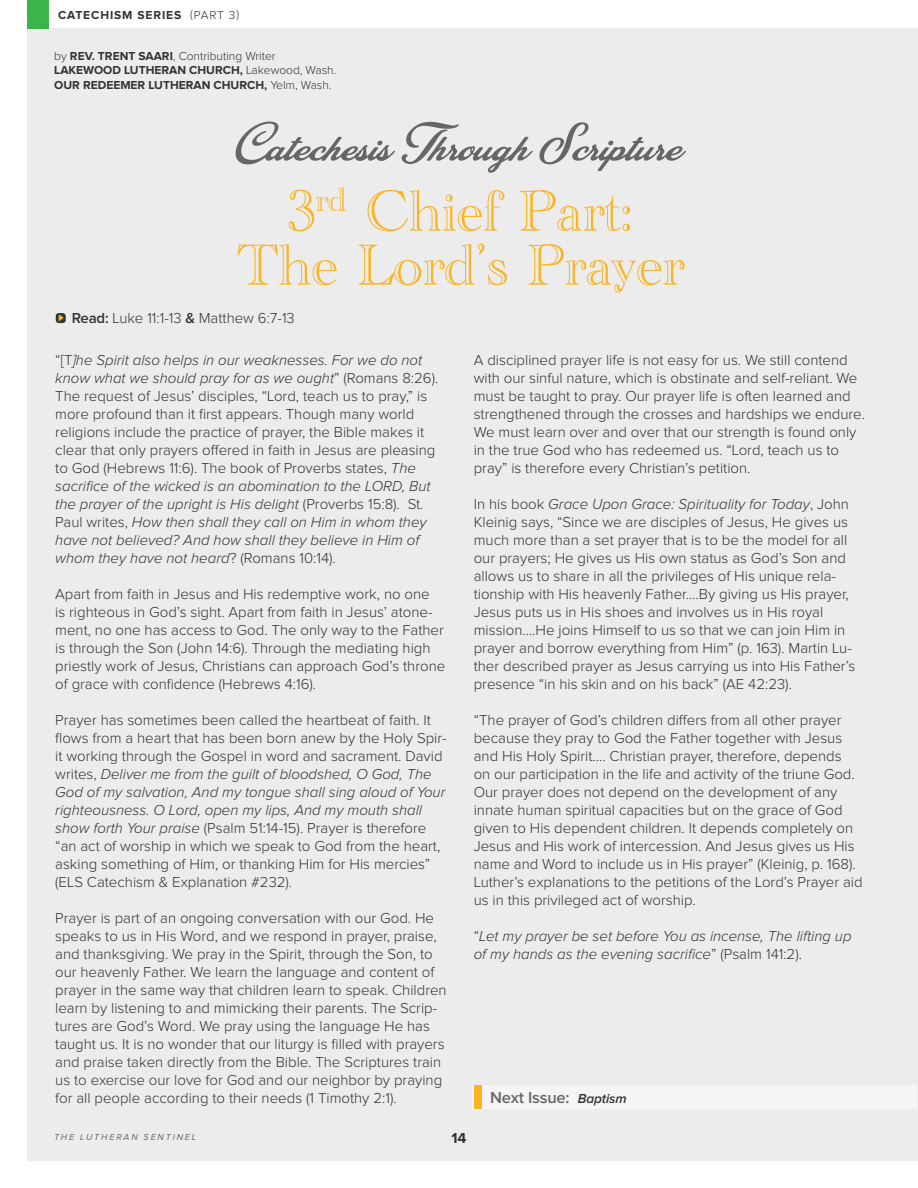
<style>
.page{position:relative;width:918px;height:1188px;background:#fff}
.page>*{position:absolute;margin:0;border:0;box-sizing:border-box;transform-origin:0 0}
.t1{font:60px/54px "Academy Engraved Let Plain";letter-spacing:-.01em;color:#fcb424;text-align:center}
.t2{font:600 16.5px "Proxima Nova";letter-spacing:-.01em;color:#666}
.t3{font:300 15px/18px "Proxima Nova";color:#333}
.t4{font:italic 300 15px/18px "Proxima Nova";color:#333}
.t5{font:700 15px "Proxima Nova";color:#333}
.t6{font:700 12px/14.4px "Proxima Nova";color:#333}
.t7{font:700 12px "Proxima Nova";letter-spacing:.075em;color:#333}
.t8{font:italic 9px "Proxima Nova";letter-spacing:.2em;color:#666}
.s1{font-weight:300}
.s2{font-weight:600}
.s3{font-style:italic}
.s4{font-style:normal}
.s5{font-style:italic;font-size:13.5px;color:#333}
</style>
<div class="page">
<div style="left:28px;top:28px;width:890px;height:1132px;background:#ececec"></div>
<svg style="left:236px;top:122px;width:450px;height:51px"></svg>
<div style="left:472px;top:1085px;width:445px;height:24px;background:#f5f5f5"></div>
<div style="left:474px;top:1085px;width:7px;height:24px;background:#fcb424"></div>
<svg style="left:56px;top:313px;width:10px;height:10px"></svg>
<svg style="left:59px;top:314px;width:5px;height:7px"></svg>
<div style="left:28px;top:0;width:21px;height:28px;background:#39b54a"></div>
<p class="t7" style="left:58px;top:10px;width:183px">CATECHISM SERIES <span class="s1">(PART 3)</span></p>
<p class="t6" style="left:54px;top:49px;width:284px"><span class="s1">by</span> REV. TRENT SAARI<span class="s1">, Contributing Writer<br></span>LAKEWOOD LUTHERAN CHURCH, <span class="s1">Lakewood, Wash.<br></span>OUR REDEEMER LUTHERAN CHURCH, <span class="s1">Yelm, Wash.</span></p>
<h1 class="t1" style="left:237px;top:180px;width:448px">3<sup>rd</sup> Chief Part:<br>The Lord’s Prayer</h1>
<p class="t3" style="left:72px;top:310px;width:225px"><span class="s2">Read:</span> Luke 11:1-13 <span class="s2">&amp;</span> Matthew 6:7-13</p>
<p class="t3" style="left:55px;top:351px;width:385px">“[T<span class="s3">]he Spirit also helps in our weaknesses. For we do not know what we should pray for as we ought</span>” (Romans 8:26).<br>The request of Jesus’ disciples, “Lord, teach us to pray,” is more profound than it first appears. Though many world religions include the practice of prayer, the Bible makes it clear that only prayers offered in faith in Jesus are pleasing to God (Hebrews 11:6). The book of Proverbs states, <span class="s3">The sacrifice of the wicked is an abomination to the LORD, But the prayer of the upright is His delight</span> (Proverbs 15:8). St.<br>Paul writes, <span class="s3">How then shall they call on Him in whom they have not believed? And how shall they believe in Him of whom they have not heard</span>? (Romans 10:14).</p>
<p class="t3" style="left:55px;top:585px;width:392px">Apart from faith in Jesus and His redemptive work, no one<br>is righteous in God’s sight. Apart from faith in Jesus’ atone&shy;ment, no one has access to God. The only way to the Father is through the Son (John 14:6). Through the mediating high priestly work of Jesus, Christians can approach God’s throne of grace with confidence (Hebrews 4:16).</p>
<p class="t3" style="left:55px;top:711px;width:393px">Prayer has sometimes been called the heartbeat of faith. It flows from a heart that has been born anew by the Holy Spir&shy;it working through the Gospel in word and sacrament. David writes, <span class="s3">Deliver me from the guilt of bloodshed, O God, The God of my salvation, And my tongue shall sing aloud of Your righteousness. O Lord, open my lips, And my mouth shall show forth Your praise</span> (Psalm 51:14-15). Prayer is therefore “an act of worship in which we speak to God from the heart, asking something of Him, or thanking Him for His mercies” (ELS Catechism &amp; Explanation #232).</p>
<p class="t3" style="left:55px;top:909px;width:393px">Prayer is part of an ongoing conversation with our God. He speaks to us in His Word, and we respond in prayer, praise, and thanksgiving. We pray in the Spirit, through the Son, to our heavenly Father. We learn the language and content of prayer in the same way that children learn to speak. Children learn by listening to and mimicking their parents. The Scrip&shy;tures are God’s Word. We pray using the language He has taught us. It is no wonder that our liturgy is filled with prayers and praise taken directly from the Bible. The Scriptures train us to exercise our love for God and our neighbor by praying for all people according to their needs (1 Timothy 2:1).</p>
<p class="t3" style="left:474px;top:351px;width:393px">A disciplined prayer life is not easy for us. We still contend with our sinful nature, which is obstinate and self-reliant. We must be taught to pray. Our prayer life is often learned and strengthened through the crosses and hardships we endure.<br>We must learn over and over that our strength is found only in the true God who has redeemed us. “Lord, teach us to pray” is therefore every Christian’s petition.</p>
<p class="t3" style="left:474px;top:495px;width:383px">In his book <span class="s3">Grace Upon Grace: Spirituality for Today</span>, John Kleinig says, “Since we are disciples of Jesus, He gives us much more than a set prayer that is to be the model for all our prayers; He gives us His own status as God’s Son and allows us to share in all the privileges of His unique rela&shy;tionship with His heavenly Father….By giving us His prayer, Jesus puts us in His shoes and involves us in His royal mission….He joins Himself to us so that we can join Him in prayer and borrow everything from Him” (p. 163). Martin Lu&shy;ther described prayer as Jesus carrying us into His Father’s presence “in his skin and on his back” (AE 42:23).</p>
<p class="t3" style="left:474px;top:711px;width:390px">“The prayer of God’s children differs from all other prayer because they pray to God the Father together with Jesus and His Holy Spirit…. Christian prayer, therefore, depends<br>on our participation in the life and activity of the triune God.<br>Our prayer does not depend on the development of any innate human spiritual capacities but on the grace of God given to His dependent children. It depends completely on Jesus and His work of intercession. And Jesus gives us His name and Word to include us in His prayer” (Kleinig, p. 168).<br>Luther’s explanations to the petitions of the Lord’s Prayer aid us in this privileged act of worship.</p>
<p class="t4" style="left:474px;top:927px;width:379px"><span class="s4">“</span>Let my prayer be set before You as incense, The lifting up of my hands as the evening sacrifice<span class="s4">” (Psalm 141:2).</span></p>
<p class="t2" style="left:490px;top:1090px;width:138px">Next Issue: <span class="s5">Baptism</span></p>
<p class="t8" style="left:54px;top:1133px;width:144px">THE LUTHERAN SENTINEL</p>
<p class="t5" style="left:451px;top:1131px;width:17px">14</p>
</div>
